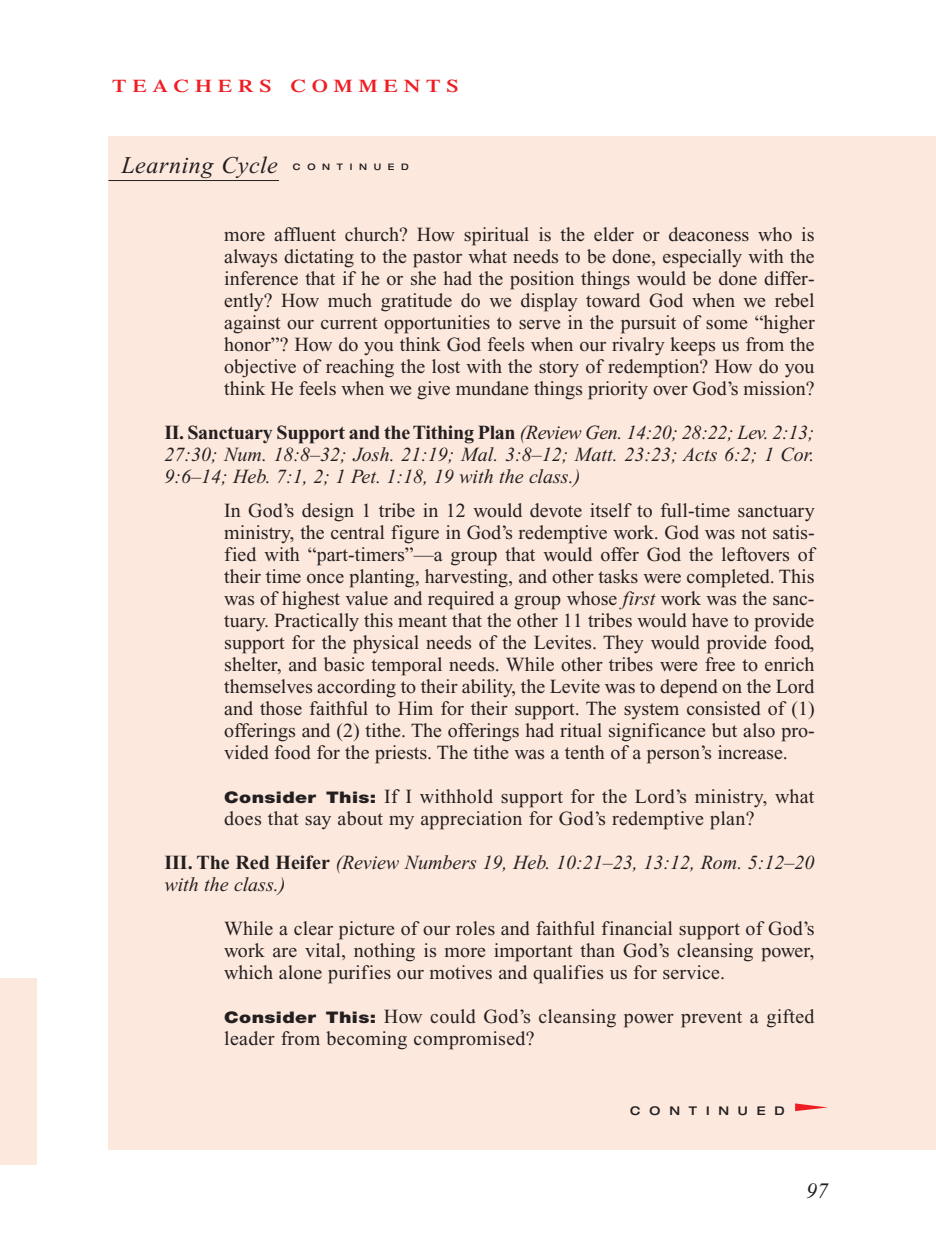
<style>
.page{position:relative;width:936px;height:1260px;background:#fff}
.page>*{position:absolute;margin:0;border:0;box-sizing:border-box;transform-origin:0 0}
.t1{font:italic 24px "Times New Roman";letter-spacing:.025em;color:#231f20}
.t2{font:italic 22px "Times New Roman";color:#231f20}
.t3{font:20px/22px "Times New Roman";letter-spacing:.005em;color:#231f20;text-align:justify}
.t4{font:italic 20px/22px "Times New Roman";color:#231f20;text-align:justify}
.t5{font:600 18px "Times";letter-spacing:.265em;color:#ee1e24;scale:1.2 1}
.t6{font:500 expanded 12px "Helvetica Neue";letter-spacing:.74em;color:#231f20}
.t7{font:500 expanded 9px "Helvetica Neue";letter-spacing:.74em;color:#231f20}
.s1{font-weight:700;font-style:normal}
.s2{font-style:italic}
.s3{font-family:"Helvetica Neue";font-weight:900;font-size:16px}
</style>
<div class="page">
<div style="left:109px;top:136px;width:827px;height:1013px;background:#fde8dd"></div>
<svg style="left:795px;top:1103px;width:33px;height:8px"></svg>
<hr style="left:108px;top:180px;width:171px;height:1px;background:#231f20">
<div style="left:0;top:978px;width:36px;height:187px;background:#fde8dd"></div>
<p class="t5" style="left:112px;top:80px;width:290px">TEACHERS COMMENTS</p>
<p class="t1" style="left:121px;top:156px;width:158px">Learning Cycle</p>
<p class="t7" style="left:293px;top:164px;width:117px">CONTINUED</p>
<p class="t3" style="left:224px;top:225px;width:592px">more affluent church? How spiritual is the elder or deaconess who is always dictating to the pastor what needs to be done, especially with the inference that if he or she had the position things would be done differ&shy;ently? How much gratitude do we display toward God when we rebel against our current opportunities to serve in the pursuit of some “higher honor”? How do you think God feels when our rivalry keeps us from the objective of reaching the lost with the story of redemption? How do you think He feels when we give mundane things priority over God’s mission?</p>
<p class="t4" style="left:164px;top:423px;width:652px"><span class="s1">II. Sanctuary Support and the Tithing Plan</span> (Review Gen. 14:20; 28:22; Lev. 2:13; 27:30; Num. 18:8–32; Josh. 21:19; Mal. 3:8–12; Matt. 23:23; Acts 6:2; 1 Cor.<br>9:6–14; Heb. 7:1, 2; 1 Pet. 1:18, 19 with the class.)</p>
<p class="t3" style="left:224px;top:501px;width:592px">In God’s design 1 tribe in 12 would devote itself to full-time sanctuary ministry, the central figure in God’s redemptive work. God was not satis&shy;fied with “part-timers”—a group that would offer God the leftovers of their time once planting, harvesting, and other tasks were completed. This was of highest value and required a group whose <span class="s2">first</span> work was the sanc&shy;tuary. Practically this meant that the other 11 tribes would have to provide support for the physical needs of the Levites. They would provide food, shelter, and basic temporal needs. While other tribes were free to enrich themselves according to their ability, the Levite was to depend on the Lord and those faithful to Him for their support. The system consisted of (1) offerings and (2) tithe. The offerings had ritual significance but also pro&shy;vided food for the priests. The tithe was a tenth of a person’s increase.</p>
<p class="t3" style="left:224px;top:787px;width:592px"><span class="s3">Consider This:</span> If I withhold support for the Lord’s ministry, what does that say about my appreciation for God’s redemptive plan?</p>
<p class="t4" style="left:164px;top:853px;width:652px"><span class="s1">III. The Red Heifer</span> (Review Numbers 19, Heb. 10:21–23, 13:12, Rom. 5:12–20 with the class.)</p>
<p class="t3" style="left:224px;top:919px;width:592px">While a clear picture of our roles and faithful financial support of God’s work are vital, nothing is more important than God’s cleansing power, which alone purifies our motives and qualifies us for service.</p>
<p class="t3" style="left:224px;top:1007px;width:592px"><span class="s3">Consider This:</span> How could God’s cleansing power prevent a gifted leader from becoming compromised?</p>
<p class="t6" style="left:630px;top:1106px;width:156px">CONTINUED</p>
<p class="t2" style="left:806px;top:1182px;width:23px">97</p>
</div>
